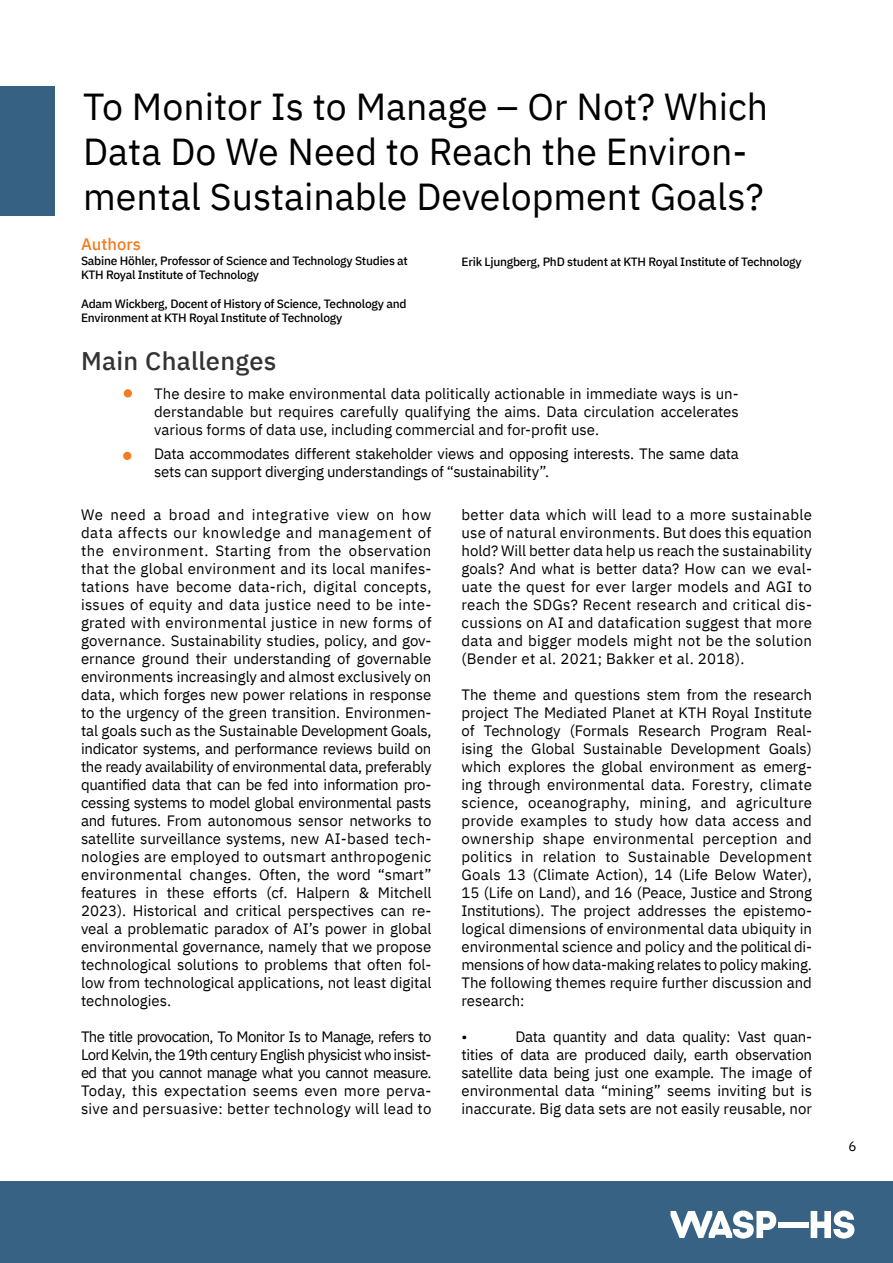
<style>
.page{position:relative;width:893px;height:1263px;background:#fff}
.page>*{position:absolute;margin:0;border:0;box-sizing:border-box;transform-origin:0 0}
.t1{font:37.5px/45px "IBM Plex Sans";color:#000}
.t2{font:500 25.5px "IBM Plex Sans";letter-spacing:.01em;color:#333}
.t3{font:500 16.5px "IBM Plex Sans";color:#f47b20}
.t4{font:15px/18px "IBM Plex Sans";color:#000;text-align:justify}
.t5{font:15px/18px "IBM Plex Sans";letter-spacing:-.02em;color:#000101;text-align:justify}
.t6{font:13.5px "IBM Plex Sans";color:#000}
.t7{font:500 12px/14.4px "IBM Plex Sans";letter-spacing:-.02em;color:#000}
</style>
<div class="page">
<div style="left:0;top:1182px;width:893px;height:81px;background:#386283"></div>
<div style="left:778px;top:1222px;width:30px;height:6px;background:#fff"></div>
<svg style="left:811px;top:1210px;width:43px;height:28px"></svg>
<svg style="left:670px;top:1210px;width:107px;height:28px"></svg>
<div style="left:0;top:86px;width:54px;height:130px;background:#376182"></div>
<div style="left:124px;top:389px;width:8px;height:8px;background:#f47b20;border-radius:50%"></div>
<div style="left:123px;top:452px;width:8px;height:8px;background:#f47b20;border-radius:50%"></div>
<h1 class="t1" style="left:83px;top:81px;width:687px">To Monitor Is to Manage – Or Not? Which<br>Data Do We Need to Reach the Environ&shy;mental Sustainable Development Goals?</h1>
<p class="t3" style="left:81px;top:232px;width:61px">Authors</p>
<p class="t7" style="left:81px;top:252px;width:328px">Sabine Höhler, Professor of Science and Technology Studies at<br>KTH Royal Institute of Technology</p>
<p class="t7" style="left:81px;top:296px;width:327px">Adam Wickberg, Docent of History of Science, Technology and<br>Environment at KTH Royal Institute of Technology</p>
<h2 class="t2" style="left:81px;top:341px;width:197px">Main Challenges</h2>
<p class="t7" style="left:461px;top:254px;width:342px">Erik Ljungberg, PhD student at KTH Royal Institute of Technology</p>
<p class="t5" style="left:154px;top:384px;width:586px">The desire to make environmental data politically actionable in immediate ways is un&shy;derstandable but requires carefully qualifying the aims. Data circulation accelerates various forms of data use, including commercial and for-profit use.</p>
<p class="t5" style="left:154px;top:443px;width:586px">Data accommodates different stakeholder views and opposing interests. The same data sets can support diverging understandings of “sustainability”.</p>
<p class="t4" style="left:81px;top:504px;width:352px">We need a broad and integrative view on how data affects our knowledge and management of the environment. Starting from the observation that the global environment and its local manifes&shy;tations have become data-rich, digital concepts, issues of equity and data justice need to be inte&shy;grated with environmental justice in new forms of governance. Sustainability studies, policy, and gov&shy;ernance ground their understanding of governable environments increasingly and almost exclusively on data, which forges new power relations in response to the urgency of the green transition. Environmen&shy;tal goals such as the Sustainable Development Goals, indicator systems, and performance reviews build on the ready availability of environmental data, preferably quantified data that can be fed into information pro&shy;cessing systems to model global environmental pasts and futures. From autonomous sensor networks to satellite surveillance systems, new AI-based tech&shy;nologies are employed to outsmart anthropogenic environmental changes. Often, the word “smart” features in these efforts (cf. Halpern &amp; Mitchell 2023). Historical and critical perspectives can re&shy;veal a problematic paradox of AI’s power in global environmental governance, namely that we propose technological solutions to problems that often fol&shy;low from technological applications, not least digital technologies.</p>
<p class="t4" style="left:81px;top:1026px;width:352px">The title provocation, To Monitor Is to Manage, refers to Lord Kelvin, the 19th century English physicist who insist&shy;ed that you cannot manage what you cannot measure.<br>Today, this expectation seems even more perva&shy;sive and persuasive: better technology will lead to</p>
<p class="t4" style="left:461px;top:504px;width:352px">better data which will lead to a more sustainable use of natural environments. But does this equation hold? Will better data help us reach the sustainability goals? And what is better data? How can we eval&shy;uate the quest for ever larger models and AGI to reach the SDGs? Recent research and critical dis&shy;cussions on AI and datafication suggest that more data and bigger models might not be the solution (Bender et al. 2021; Bakker et al. 2018).</p>
<p class="t4" style="left:461px;top:684px;width:352px">The theme and questions stem from the research project The Mediated Planet at KTH Royal Institute of Technology (Formals Research Program Real&shy;ising the Global Sustainable Development Goals) which explores the global environment as emerg&shy;ing through environmental data. Forestry, climate science, oceanography, mining, and agriculture provide examples to study how data access and ownership shape environmental perception and politics in relation to Sustainable Development Goals 13 (Climate Action), 14 (Life Below Water), 15 (Life on Land), and 16 (Peace, Justice and Strong Institutions). The project addresses the epistemo&shy;logical dimensions of environmental data ubiquity in environmental science and policy and the political di&shy;mensions of how data-making relates to policy making.<br>The following themes require further discussion and research:</p>
<p class="t4" style="left:461px;top:1026px;width:7px">•</p>
<p class="t4" style="left:461px;top:1026px;width:352px;text-indent:54px">Data quantity and data quality: Vast quan&shy;tities of data are produced daily, earth observation satellite data being just one example. The image of environmental data “mining” seems inviting but is inaccurate. Big data sets are not easily reusable, nor</p>
<p class="t6" style="left:849px;top:1136px;width:10px">6</p>
</div>
